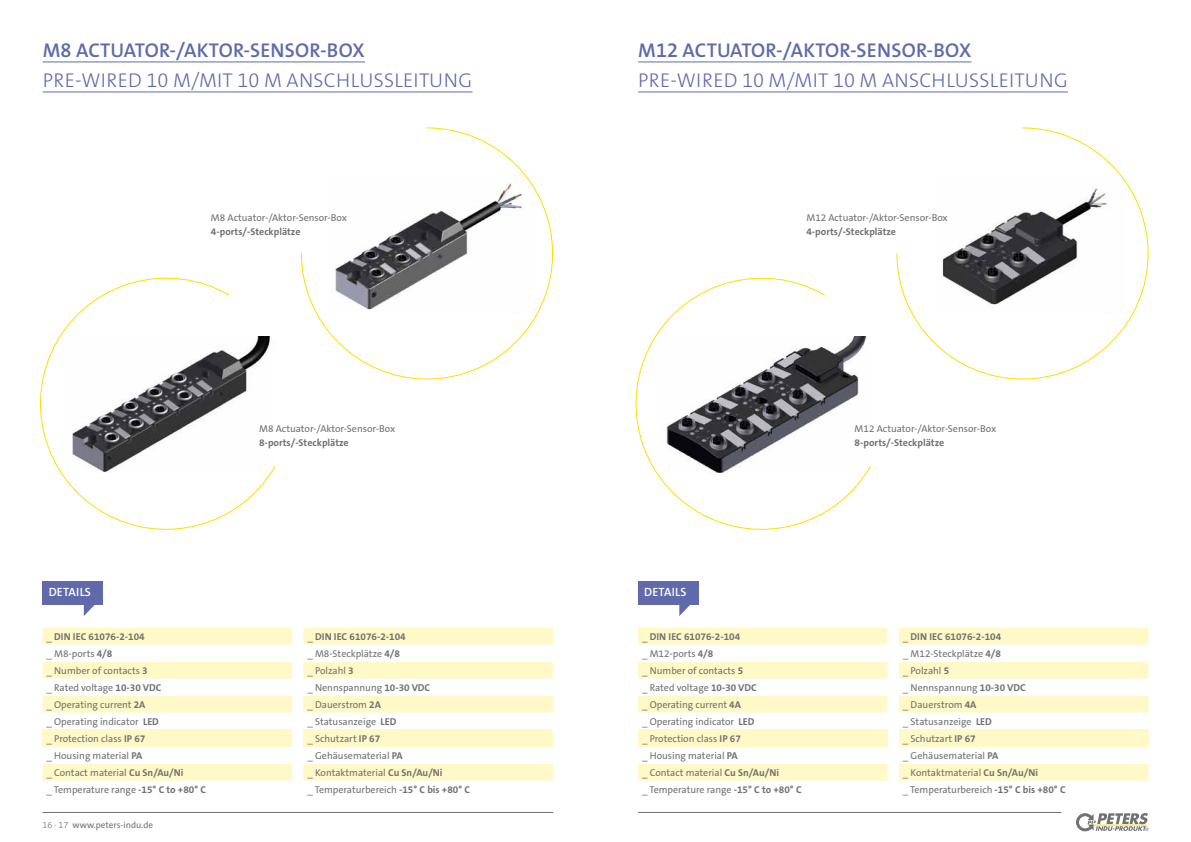
<style>
.page{position:relative;width:1191px;height:842px;background:#fff}
.page>*{position:absolute;margin:0;border:0;box-sizing:border-box;transform-origin:0 0}
.t1{font:300 20px "The Sans B W3";letter-spacing:.015em;color:#606aab}
.t2{font:600 20px "The Sans B W6";letter-spacing:.01em;color:#606aab}
.t3{font:600 12px "The Sans B W6";letter-spacing:.015em;color:#fff}
.t4{font:10px/17px "The Sans B W5 Plain";color:#707172}
.t5{font:700 10px "The Sans B W7";color:#707172}
.t6{font:9.1px "The Sans B W5 Plain";color:#707172}
.s1{font-family:"The Sans B W5 Plain";font-weight:400}
.s2{font-family:"The Sans B W7";font-weight:700}
.s3{font-family:"The Sans B W3";font-weight:300}
</style>
<div class="page">
<hr style="left:638px;top:812px;width:423px;height:1px;background:#707172">
<svg style="left:1076px;top:813px;width:72px;height:18px"></svg>
<hr style="left:43px;top:812px;width:510px;height:1px;background:#707172">
<hr style="left:43px;top:62px;width:322px;height:1px;background:#606aab">
<hr style="left:43px;top:92px;width:429px;height:1px;background:#606aab">
<hr style="left:638px;top:62px;width:333px;height:1px;background:#606aab">
<hr style="left:638px;top:92px;width:430px;height:1px;background:#606aab">
<svg style="left:301px;top:127px;width:252px;height:253px"></svg>
<svg style="left:896px;top:127px;width:252px;height:253px"></svg>
<svg style="left:40px;top:277px;width:236px;height:253px"></svg>
<svg style="left:635px;top:277px;width:236px;height:253px"></svg>
<svg style="left:43px;top:628px;width:249px;height:153px"></svg>
<div style="left:43px;top:730px;width:249px;height:17px;background:#fff9c7"></div>
<svg style="left:638px;top:628px;width:249px;height:153px"></svg>
<div style="left:638px;top:730px;width:249px;height:17px;background:#fff9c7"></div>
<svg style="left:303px;top:628px;width:250px;height:153px"></svg>
<div style="left:303px;top:730px;width:250px;height:17px;background:#fff9c7"></div>
<svg style="left:899px;top:628px;width:249px;height:153px"></svg>
<div style="left:899px;top:730px;width:249px;height:17px;background:#fff9c7"></div>
<div style="left:43px;top:581px;width:60px;height:24px;background:#606aab"></div>
<svg style="left:84px;top:605px;width:11px;height:11px"></svg>
<div style="left:638px;top:581px;width:60px;height:24px;background:#606aab"></div>
<svg style="left:679px;top:605px;width:11px;height:11px"></svg>
<h1 class="t2" style="left:43px;top:38px;width:324px">M8 ACTUATOR-/AKTOR-SENSOR-BOX</h1>
<h1 class="t1" style="left:43px;top:68px;width:431px">PRE-WIRED 10 M/MIT 10 M ANSCHLUSSLEITUNG</h1>
<h1 class="t2" style="left:638px;top:38px;width:335px">M12 ACTUATOR-/AKTOR-SENSOR-BOX</h1>
<h1 class="t1" style="left:638px;top:68px;width:431px">PRE-WIRED 10 M/MIT 10 M ANSCHLUSSLEITUNG</h1>
<p class="t4" style="left:211px;top:209px;width:138px">M8 Actuator-/Aktor-Sensor-Box</p>
<p class="t5" style="left:211px;top:225px;width:91px">4-ports/-Steckplätze</p>
<p class="t4" style="left:806px;top:209px;width:143px">M12 Actuator-/Aktor-Sensor-Box</p>
<p class="t5" style="left:806px;top:225px;width:91px">4-ports/-Steckplätze</p>
<p class="t4" style="left:259px;top:420px;width:138px">M8 Actuator-/Aktor-Sensor-Box</p>
<p class="t5" style="left:259px;top:436px;width:91px">8-ports/-Steckplätze</p>
<p class="t4" style="left:854px;top:420px;width:143px">M12 Actuator-/Aktor-Sensor-Box</p>
<p class="t5" style="left:854px;top:436px;width:91px">8-ports/-Steckplätze</p>
<p class="t3" style="left:49px;top:584px;width:44px">DETAILS</p>
<p class="t3" style="left:644px;top:584px;width:44px">DETAILS</p>
<p class="t5" style="left:47px;top:630px;width:100px"><span class="s1">_</span> DIN IEC 61076-2-104</p>
<p class="t4" style="left:47px;top:645px;width:161px">_ M8-ports <span class="s2">4/8<br></span>_ Number of contacts <span class="s2">3<br></span>_ Rated voltage <span class="s2">10-30 VDC<br></span>_ Operating current <span class="s2">2A<br></span>_ Operating indicator <span class="s2">LED<br></span>_ Protection class <span class="s2">IP 67<br></span>_ Housing material <span class="s2">PA<br></span>_ Contact material <span class="s2">Cu Sn/Au/Ni<br></span>_ Temperature range <span class="s2">-15° C to +80° C</span></p>
<p class="t6" style="left:43px;top:819px;width:112px"><span class="s3">16 · 17</span> www.peters-indu.de</p>
<p class="t5" style="left:307px;top:630px;width:100px"><span class="s1">_</span> DIN IEC 61076-2-104</p>
<p class="t4" style="left:307px;top:645px;width:164px">_ M8-Steckplätze <span class="s2">4/8<br></span>_ Polzahl <span class="s2">3<br></span>_ Nennspannung <span class="s2">10-30 VDC<br></span>_ Dauerstrom <span class="s2">2A<br></span>_ Statusanzeige <span class="s2">LED<br></span>_ Schutzart <span class="s2">IP 67<br></span>_ Gehäusematerial <span class="s2">PA<br></span>_ Kontaktmaterial <span class="s2">Cu Sn/Au/Ni<br></span>_ Temperaturbereich <span class="s2">-15° C bis +80° C</span></p>
<p class="t5" style="left:642px;top:630px;width:100px"><span class="s1">_</span> DIN IEC 61076-2-104</p>
<p class="t4" style="left:642px;top:645px;width:161px">_ M12-ports <span class="s2">4/8<br></span>_ Number of contacts <span class="s2">5<br></span>_ Rated voltage <span class="s2">10-30 VDC<br></span>_ Operating current <span class="s2">4A<br></span>_ Operating indicator <span class="s2">LED<br></span>_ Protection class <span class="s2">IP 67<br></span>_ Housing material <span class="s2">PA<br></span>_ Contact material <span class="s2">Cu Sn/Au/Ni<br></span>_ Temperature range <span class="s2">-15° C to +80° C</span></p>
<p class="t5" style="left:903px;top:630px;width:100px"><span class="s1">_</span> DIN IEC 61076-2-104</p>
<p class="t4" style="left:903px;top:645px;width:164px">_ M12-Steckplätze <span class="s2">4/8<br></span>_ Polzahl <span class="s2">5<br></span>_ Nennspannung <span class="s2">10-30 VDC<br></span>_ Dauerstrom <span class="s2">4A<br></span>_ Statusanzeige <span class="s2">LED<br></span>_ Schutzart <span class="s2">IP 67<br></span>_ Gehäusematerial <span class="s2">PA<br></span>_ Kontaktmaterial <span class="s2">Cu Sn/Au/Ni<br></span>_ Temperaturbereich <span class="s2">-15° C bis +80° C</span></p>
</div>
